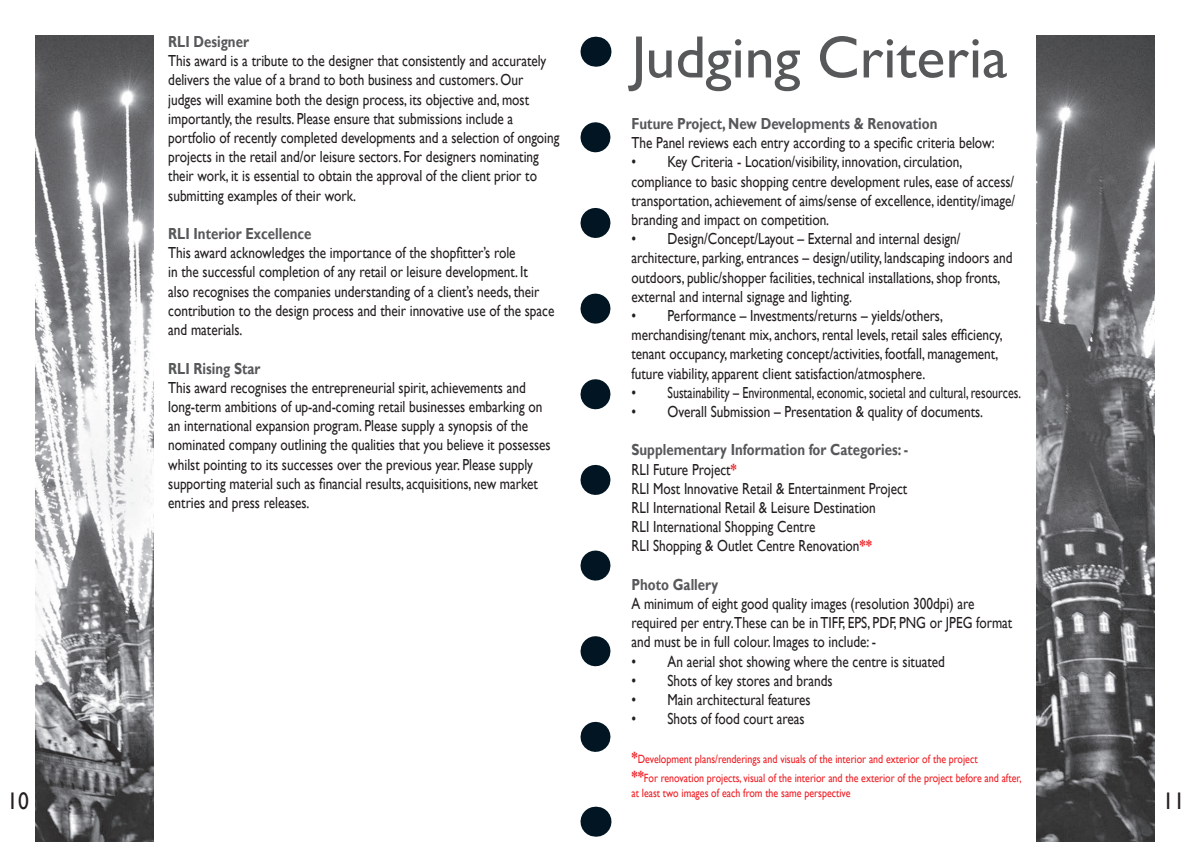
<style>
.page{position:relative;width:1191px;height:842px;background:#fff}
.page>*{position:absolute;margin:0;border:0;box-sizing:border-box;transform-origin:0 0}
.t1{font:60px "Gill Sans";color:#57585a}
.t2{font:24px "Gill Sans";color:#231f20;scale:.9 1}
.t3{font:16px/19.2px "Gill Sans";color:#231f20;scale:.83 1}
.t4{font:700 16px "Gill Sans";color:#57585a;scale:.83 1}
.t5{font:12px/19.2px "Gill Sans";color:#ee1d23;scale:.83 1}
.s1{font-weight:700;color:#57585a}
.s2{font-weight:700;color:#ee1d23}
.s3{font-weight:700;font-size:16px}
</style>
<div class="page">
<svg style="left:580px;top:137px;width:30px;height:615px"></svg>
<hr style="left:595px;top:37px;width:1px;height:30px;background:#011622">
<hr style="left:595px;top:807px;width:1px;height:30px;background:#011622">
<img style="left:1036px;top:36px;width:118px;height:806px">
<img style="left:35px;top:36px;width:118px;height:806px">
<h1 class="t1" style="left:631px;top:22px;width:378px">Judging Criteria</h1>
<p class="t4" style="left:168px;top:32px;width:99px">RLI Designer</p>
<p class="t3" style="left:168px;top:52px;width:473px">This award is a tribute to the designer that consistently and accurately delivers the value of a brand to both business and customers. Our judges will examine both the design process, its objective and, most importantly, the results. Please ensure that submissions include a portfolio of recently completed developments and a selection of ongoing projects in the retail and/or leisure sectors. For designers nominating their work, it is essential to obtain the approval of the client prior to submitting examples of their work.</p>
<p class="t4" style="left:168px;top:224px;width:174px">RLI Interior Excellence</p>
<p class="t3" style="left:168px;top:244px;width:467px">This award acknowledges the importance of the shopfitter’s role<br>in the successful completion of any retail or leisure development. It<br>also recognises the companies understanding of a client’s needs, their contribution to the design process and their innovative use of the space and materials.</p>
<p class="t4" style="left:168px;top:358px;width:113px">RLI Rising Star</p>
<p class="t3" style="left:168px;top:378px;width:462px">This award recognises the entrepreneurial spirit, achievements and long-term ambitions of up-and-coming retail businesses embarking on an international expansion program. Please supply a synopsis of the nominated company outlining the qualities that you believe it possesses whilst pointing to its successes over the previous year. Please supply supporting material such as financial results, acquisitions, new market entries and press releases.</p>
<p class="t4" style="left:631px;top:114px;width:370px">Future Project, New Developments &amp; Renovation</p>
<p class="t3" style="left:631px;top:133px;width:439px">The Panel reviews each entry according to a specific criteria below:</p>
<p class="t3" style="left:631px;top:153px;width:464px">• Key Criteria - Location/visibility, innovation, circulation, compliance to basic shopping centre development rules, ease of access/ transportation, achievement of aims/sense of excellence, identity/image/ branding and impact on competition.</p>
<p class="t3" style="left:631px;top:229px;width:460px">• Design/Concept/Layout – External and internal design/ architecture, parking, entrances – design/utility, landscaping indoors and outdoors, public/shopper facilities, technical installations, shop fronts, external and internal signage and lighting.</p>
<p class="t3" style="left:631px;top:306px;width:448px">• Performance – Investments/returns – yields/others, merchandising/tenant mix, anchors, rental levels, retail sales efficiency, tenant occupancy, marketing concept/activities, footfall, management, future viability, apparent client satisfaction/atmosphere.</p>
<p class="t3" style="left:631px;top:383px;width:471px">• Sustainability – Environmental, economic, societal and cultural, resources.</p>
<p class="t3" style="left:631px;top:402px;width:425px">• Overall Submission – Presentation &amp; quality of documents.</p>
<p class="t3" style="left:631px;top:441px;width:335px"><span class="s1">Supplementary Information for Categories: - </span>RLI Future Project<span class="s2">*<br></span>RLI Most Innovative Retail &amp; Entertainment Project RLI International Retail &amp; Leisure Destination<br>RLI International Shopping Centre<br>RLI Shopping &amp; Outlet Centre Renovation<span class="s2">**</span></p>
<p class="t4" style="left:631px;top:575px;width:106px">Photo Gallery</p>
<p class="t3" style="left:631px;top:594px;width:460px">A minimum of eight good quality images (resolution 300dpi) are required per entry.These can be in TIFF, EPS, PDF, PNG or JPEG format and must be in full colour. Images to include: -</p>
<p class="t3" style="left:631px;top:652px;width:379px">• An aerial shot showing where the centre is situated</p>
<p class="t3" style="left:631px;top:671px;width:244px">• Shots of key stores and brands</p>
<p class="t3" style="left:631px;top:690px;width:217px">• Main architectural features</p>
<p class="t3" style="left:631px;top:709px;width:210px">• Shots of food court areas</p>
<p class="t5" style="left:631px;top:749px;width:471px"><span class="s3">*</span>Development plans/renderings and visuals of the interior and exterior of the project<br><span class="s3">**</span>For renovation projects, visual of the interior and the exterior of the project before and after,</p>
<p class="t5" style="left:631px;top:783px;width:265px">at least two images of each from the same perspective</p>
<h2 class="t2" style="left:7px;top:787px;width:25px">10</h2>
<h2 class="t2" style="left:1162px;top:787px;width:25px">11</h2>
</div>
